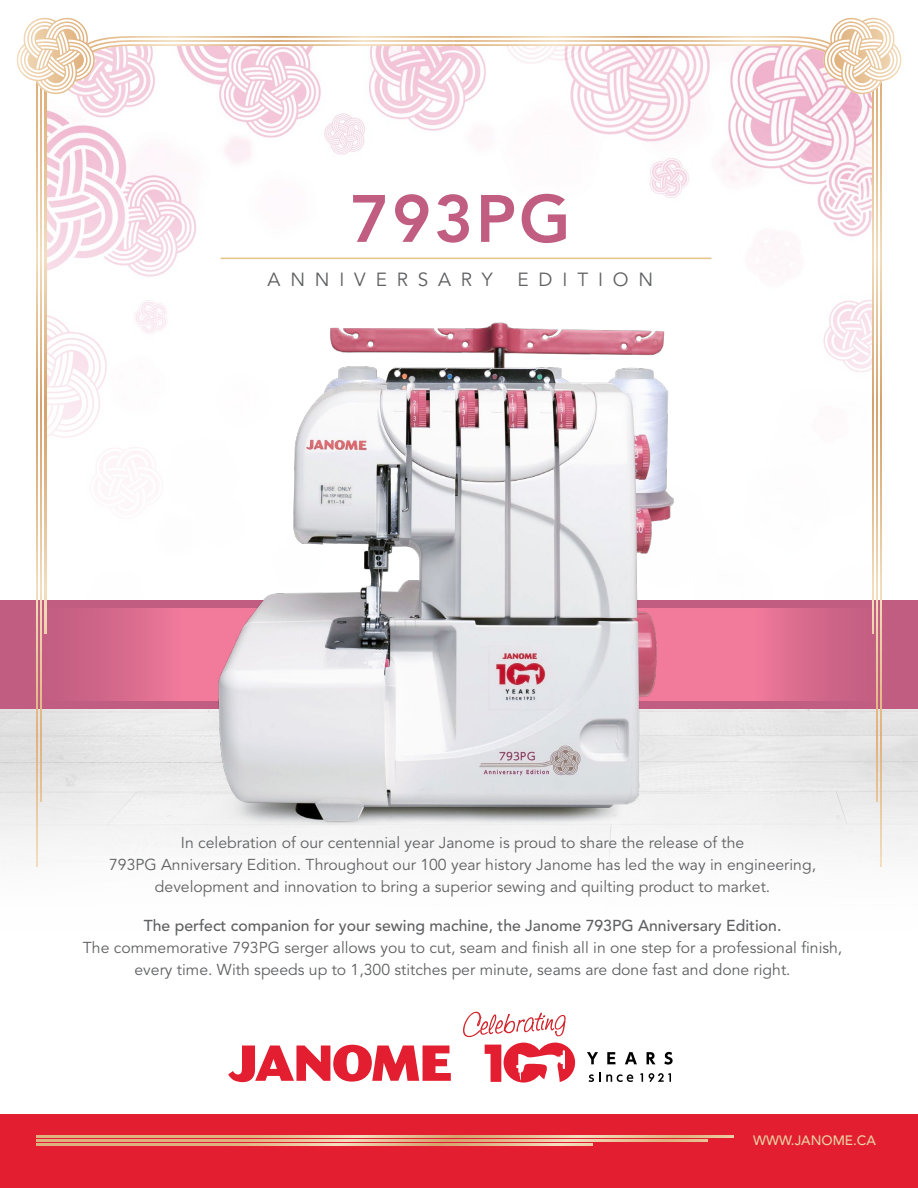
<style>
.page{position:relative;width:918px;height:1188px;background:#fff}
.page>*{position:absolute;margin:0;border:0;box-sizing:border-box;transform-origin:0 0}
.t1{font:800 66.15px "Avenir LT Std";letter-spacing:.04em;color:#c05d81}
.t2{font:18.9px "Avenir LT Std";letter-spacing:.52em;color:#5f6062}
.t3{font:15.75px/22px "Avenir LT Std";color:#5f6062;text-align:center}
.t4{font:500 15.75px "Avenir LT Std";color:#5f6062}
.t5{font:500 13.5px "Avenir LT Std";color:#ead1a3}
</style>
<div class="page">
<img style="left:46px;top:96px;width:826px;height:505px">
<div style="left:0;top:1114px;width:918px;height:74px;background:#e31e30"></div>
<svg style="left:36px;top:1135px;width:698px;height:2px"></svg>
<svg style="left:36px;top:1144px;width:556px;height:1px"></svg>
<svg style="left:36px;top:1139px;width:672px;height:2px"></svg>
<div style="left:0;top:601px;width:918px;height:108px;background:#c05d81"></div>
<svg style="left:46px;top:608px;width:795px;height:93px;fill:#d3688b"></svg>
<svg style="left:36px;top:96px;width:2px;height:771px;background:#e6c398"></svg>
<svg style="left:44px;top:96px;width:2px;height:538px"></svg>
<svg style="left:40px;top:96px;width:2px;height:705px"></svg>
<svg style="left:880px;top:96px;width:2px;height:771px;background:#e6c398"></svg>
<svg style="left:872px;top:96px;width:2px;height:538px"></svg>
<svg style="left:876px;top:96px;width:2px;height:705px"></svg>
<svg style="left:16px;top:17px;width:886px;height:79px"></svg>
<svg style="left:587px;top:1052px;width:11px;height:12px"></svg>
<svg style="left:607px;top:1052px;width:8px;height:12px"></svg>
<svg style="left:625px;top:1052px;width:12px;height:12px"></svg>
<svg style="left:647px;top:1052px;width:9px;height:12px"></svg>
<svg style="left:664px;top:1052px;width:9px;height:13px"></svg>
<svg style="left:589px;top:1072px;width:44px;height:10px"></svg>
<svg style="left:640px;top:1073px;width:3px;height:9px"></svg>
<svg style="left:649px;top:1073px;width:22px;height:9px"></svg>
<svg style="left:485px;top:1043px;width:90px;height:40px"></svg>
<svg style="left:228px;top:1045px;width:223px;height:37px"></svg>
<svg style="left:463px;top:1012px;width:103px;height:25px"></svg>
<img style="left:156px;top:210px;width:615px;height:677px">
<hr style="left:221px;top:258px;width:491px;height:1px;background:#e4c68b">
<h1 class="t1" style="left:350px;top:180px;width:222px">793PG</h1>
<p class="t2" style="left:268px;top:269px;width:227px">ANNIVERSARY</p>
<p class="t2" style="left:518px;top:269px;width:137px">EDITION</p>
<p class="t3" style="left:109px;top:832px;width:708px">In celebration of our centennial year Janome is proud to share the release of the<br>793PG Anniversary Edition. Throughout our 100 year history Janome has led the way in engineering, development and innovation to bring a superior sewing and quilting product to market.</p>
<p class="t4" style="left:144px;top:916px;width:639px">The perfect companion for your sewing machine, the Janome 793PG Anniversary Edition.</p>
<p class="t3" style="left:83px;top:937px;width:761px">The commemorative 793PG serger allows you to cut, seam and finish all in one step for a professional finish, every time. With speeds up to 1,300 stitches per minute, seams are done fast and done right.</p>
<p class="t5" style="left:753px;top:1133px;width:124px">WWW.JANOME.CA</p>
</div>
